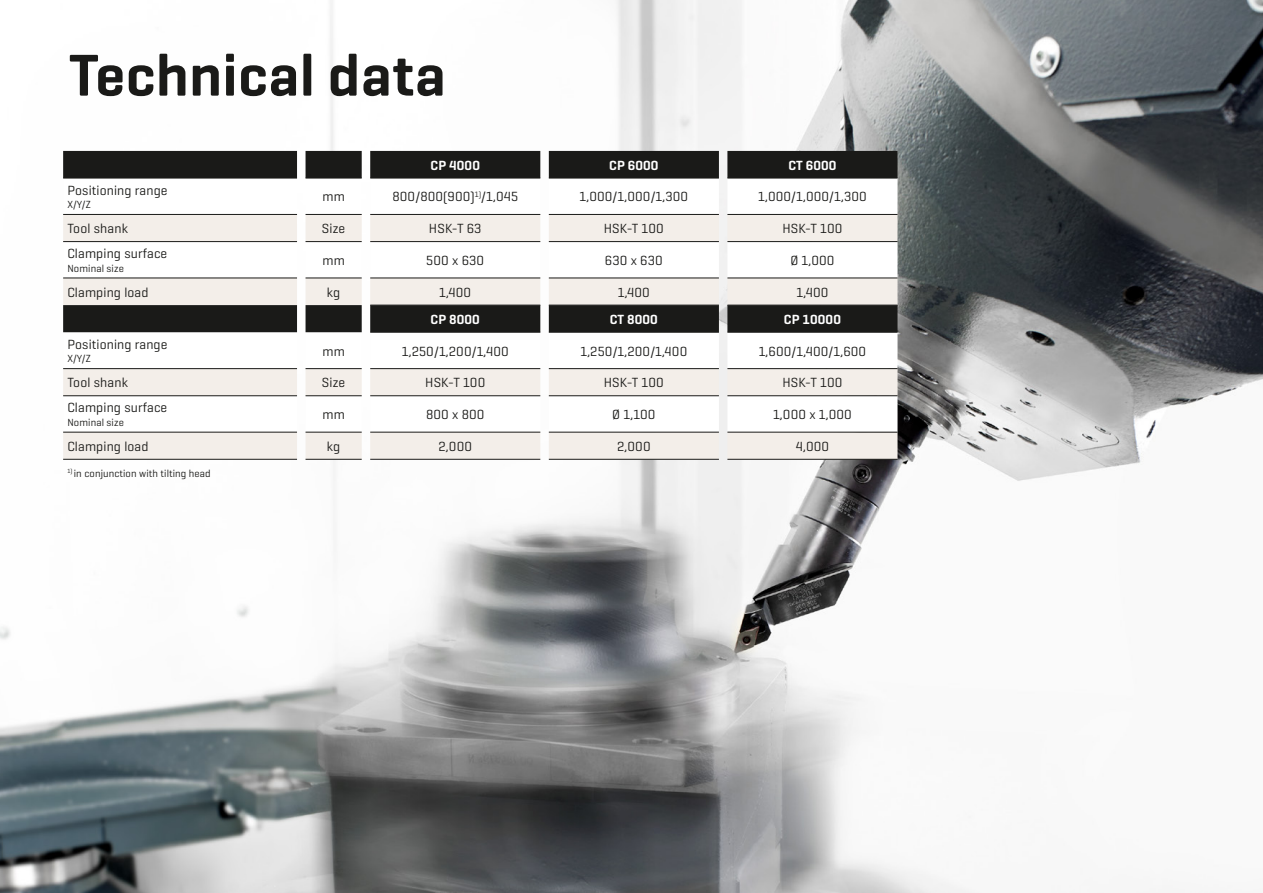
<style>
.page{position:relative;width:1263px;height:893px;background:#fff}
.page>*{position:absolute;margin:0;border:0;box-sizing:border-box;transform-origin:0 0}
.t1{font:600 60px "Geogrotesque";letter-spacing:.01em;color:#1a1a18}
.t2{font:13.5px "Geogrotesque";letter-spacing:.01em;color:#1a1a18}
.t3{font:600 13.5px "Geogrotesque";letter-spacing:.01em;color:#fff}
.t4{font:10.5px "Geogrotesque";letter-spacing:.01em;color:#1a1a18}
</style>
<div class="page">
<img style="left:0;top:0;width:1263px;height:893px">
<div style="left:63px;top:151px;width:834px;height:27px;background:#1a1a18"></div>
<svg style="left:63px;top:178px;width:834px;height:36px"></svg>
<svg style="left:63px;top:214px;width:834px;height:245px"></svg>
<svg style="left:63px;top:305px;width:299px;height:27px;background:#21211f"></svg>
<hr style="left:63px;top:178px;width:234px;height:1px;background:#1a1a18">
<hr style="left:63px;top:214px;width:234px;height:1px;background:#1a1a18">
<hr style="left:63px;top:368px;width:234px;height:1px;background:#1a1a18">
<hr style="left:63px;top:241px;width:234px;height:1px;background:#1a1a18">
<hr style="left:63px;top:395px;width:234px;height:1px;background:#1a1a18">
<hr style="left:63px;top:278px;width:234px;height:1px;background:#1a1a18">
<hr style="left:63px;top:432px;width:234px;height:1px;background:#1a1a18">
<hr style="left:63px;top:459px;width:234px;height:1px;background:#1a1a18">
<hr style="left:306px;top:178px;width:56px;height:1px;background:#1a1a18">
<hr style="left:370px;top:178px;width:170px;height:1px;background:#1a1a18">
<hr style="left:549px;top:178px;width:170px;height:1px;background:#1a1a18">
<hr style="left:727px;top:178px;width:170px;height:1px;background:#1a1a18">
<hr style="left:370px;top:332px;width:170px;height:1px;background:#1a1a18">
<hr style="left:549px;top:332px;width:170px;height:1px;background:#1a1a18">
<hr style="left:727px;top:332px;width:170px;height:1px;background:#1a1a18">
<hr style="left:306px;top:214px;width:56px;height:1px;background:#1a1a18">
<hr style="left:370px;top:214px;width:170px;height:1px;background:#1a1a18">
<hr style="left:549px;top:214px;width:170px;height:1px;background:#1a1a18">
<hr style="left:727px;top:214px;width:170px;height:1px;background:#1a1a18">
<hr style="left:306px;top:241px;width:56px;height:1px;background:#1a1a18">
<hr style="left:370px;top:241px;width:170px;height:1px;background:#1a1a18">
<hr style="left:549px;top:241px;width:170px;height:1px;background:#1a1a18">
<hr style="left:727px;top:241px;width:170px;height:1px;background:#1a1a18">
<hr style="left:306px;top:368px;width:56px;height:1px;background:#1a1a18">
<hr style="left:370px;top:368px;width:170px;height:1px;background:#1a1a18">
<hr style="left:549px;top:368px;width:170px;height:1px;background:#1a1a18">
<hr style="left:727px;top:368px;width:170px;height:1px;background:#1a1a18">
<hr style="left:306px;top:395px;width:56px;height:1px;background:#1a1a18">
<hr style="left:370px;top:395px;width:170px;height:1px;background:#1a1a18">
<hr style="left:549px;top:395px;width:170px;height:1px;background:#1a1a18">
<hr style="left:727px;top:395px;width:170px;height:1px;background:#1a1a18">
<hr style="left:306px;top:278px;width:56px;height:1px;background:#1a1a18">
<hr style="left:370px;top:278px;width:170px;height:1px;background:#1a1a18">
<hr style="left:549px;top:278px;width:170px;height:1px;background:#1a1a18">
<hr style="left:727px;top:278px;width:170px;height:1px;background:#1a1a18">
<hr style="left:306px;top:432px;width:56px;height:1px;background:#1a1a18">
<hr style="left:370px;top:432px;width:170px;height:1px;background:#1a1a18">
<hr style="left:549px;top:432px;width:170px;height:1px;background:#1a1a18">
<hr style="left:727px;top:432px;width:170px;height:1px;background:#1a1a18">
<hr style="left:306px;top:459px;width:56px;height:1px;background:#1a1a18">
<hr style="left:370px;top:305px;width:170px;height:1px;background:#1a1a18">
<hr style="left:549px;top:305px;width:170px;height:1px;background:#1a1a18">
<hr style="left:727px;top:305px;width:170px;height:1px;background:#1a1a18">
<hr style="left:370px;top:459px;width:170px;height:1px;background:#1a1a18">
<hr style="left:549px;top:459px;width:170px;height:1px;background:#1a1a18">
<hr style="left:727px;top:459px;width:170px;height:1px;background:#1a1a18">
<h1 class="t1" style="left:69px;top:38px;width:378px">Technical data</h1>
<p class="t2" style="left:67px;top:182px;width:102px">Positioning range</p>
<p class="t4" style="left:67px;top:198px;width:25px">X/Y/Z</p>
<p class="t3" style="left:431px;top:157px;width:51px">CP 4000</p>
<p class="t3" style="left:609px;top:157px;width:51px">CP 6000</p>
<p class="t3" style="left:788px;top:157px;width:50px">CT 6000</p>
<p class="t2" style="left:322px;top:188px;width:24px">mm</p>
<p class="t2" style="left:392px;top:188px;width:127px">800/800(900)<sup>1)</sup>/1,045</p>
<p class="t2" style="left:579px;top:188px;width:110px">1,000/1,000/1,300</p>
<p class="t2" style="left:758px;top:188px;width:110px">1,000/1,000/1,300</p>
<p class="t2" style="left:67px;top:220px;width:62px">Tool shank</p>
<p class="t2" style="left:322px;top:220px;width:25px">Size</p>
<p class="t2" style="left:429px;top:220px;width:54px">HSK-T 63</p>
<p class="t2" style="left:604px;top:220px;width:62px">HSK-T 100</p>
<p class="t2" style="left:782px;top:220px;width:62px">HSK-T 100</p>
<p class="t2" style="left:67px;top:245px;width:101px">Clamping surface</p>
<p class="t4" style="left:67px;top:261px;width:58px">Nominal size</p>
<p class="t2" style="left:322px;top:252px;width:24px">mm</p>
<p class="t2" style="left:426px;top:252px;width:59px">500 x 630</p>
<p class="t2" style="left:605px;top:252px;width:59px">630 x 630</p>
<p class="t2" style="left:790px;top:252px;width:46px">Ø 1,000</p>
<p class="t2" style="left:67px;top:284px;width:83px">Clamping load</p>
<p class="t2" style="left:327px;top:284px;width:15px">kg</p>
<p class="t2" style="left:439px;top:284px;width:34px">1,400</p>
<p class="t2" style="left:618px;top:284px;width:34px">1,400</p>
<p class="t2" style="left:796px;top:284px;width:34px">1,400</p>
<p class="t3" style="left:431px;top:311px;width:51px">CP 8000</p>
<p class="t3" style="left:610px;top:311px;width:50px">CT 8000</p>
<p class="t3" style="left:784px;top:311px;width:59px">CP 10000</p>
<p class="t2" style="left:67px;top:336px;width:102px">Positioning range</p>
<p class="t4" style="left:67px;top:352px;width:25px">X/Y/Z</p>
<p class="t2" style="left:322px;top:342px;width:24px">mm</p>
<p class="t2" style="left:402px;top:342px;width:108px">1,250/1,200/1,400</p>
<p class="t2" style="left:580px;top:342px;width:108px">1,250/1,200/1,400</p>
<p class="t2" style="left:759px;top:342px;width:109px">1,600/1,400/1,600</p>
<p class="t2" style="left:67px;top:374px;width:62px">Tool shank</p>
<p class="t2" style="left:322px;top:374px;width:25px">Size</p>
<p class="t2" style="left:425px;top:374px;width:62px">HSK-T 100</p>
<p class="t2" style="left:604px;top:374px;width:62px">HSK-T 100</p>
<p class="t2" style="left:782px;top:374px;width:62px">HSK-T 100</p>
<p class="t2" style="left:67px;top:399px;width:101px">Clamping surface</p>
<p class="t4" style="left:67px;top:416px;width:58px">Nominal size</p>
<p class="t2" style="left:322px;top:406px;width:24px">mm</p>
<p class="t2" style="left:426px;top:406px;width:60px">800 x 800</p>
<p class="t2" style="left:612px;top:406px;width:45px">Ø 1,100</p>
<p class="t2" style="left:773px;top:406px;width:80px">1,000 x 1,000</p>
<p class="t2" style="left:67px;top:438px;width:83px">Clamping load</p>
<p class="t2" style="left:327px;top:438px;width:15px">kg</p>
<p class="t2" style="left:438px;top:438px;width:35px">2,000</p>
<p class="t2" style="left:617px;top:438px;width:35px">2,000</p>
<p class="t2" style="left:796px;top:438px;width:35px">4,000</p>
<p class="t4" style="left:67px;top:467px;width:145px"><sup>1)</sup> in conjunction with tilting head</p>
</div>
